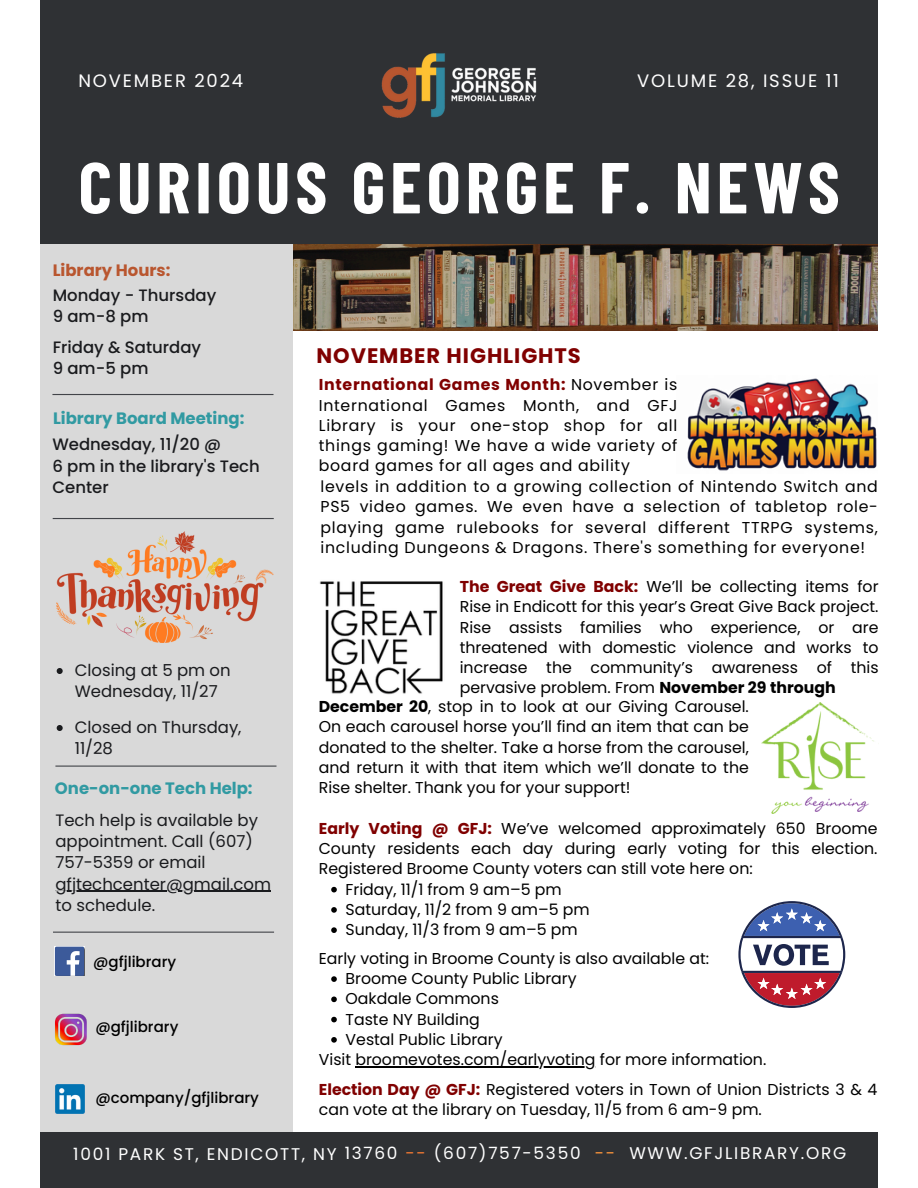
<style>
.page{position:relative;width:918px;height:1188px;background:#fff}
.page>*{position:absolute;margin:0;border:0;box-sizing:border-box;transform-origin:0 0}
.t1{font:700 72px "Barlow Condensed";letter-spacing:.07em;color:#fff}
.t2{font:700 21px "Poppins";letter-spacing:.045em;color:#800000}
.t3{font:18px "Poppins";letter-spacing:.1em;color:#fff}
.t4{font:16.95px "Poppins";letter-spacing:.1em;color:#fff}
.t5{font:16.5px/21.3px "Poppins";color:#1a1b1e}
.t6{font:500 16.5px/21.3px "Poppins";color:#1a1b1e}
.t7{font:700 16.5px "Poppins";color:#319aa2}
.t8{font:700 16.5px "Poppins";color:#b9562f}
.t9{font:15.75px/20.2px "Poppins";color:#000;text-align:justify}
.t10{font:500 15px "Poppins";color:#000}
.s1{font-weight:700;color:#800000}
.s2{font-weight:700}
.s3{color:#f27932}
.s4{color:#f9943b}
</style>
<div class="page">
<img style="left:293px;top:244px;width:585px;height:86px">
<div style="left:40px;top:244px;width:253px;height:888px;background:#d9d9d9"></div>
<div style="left:40px;top:1132px;width:838px;height:56px;background:#2f3134"></div>
<div style="left:40px;top:0;width:838px;height:244px;background:#2f3134"></div>
<hr style="left:53px;top:932px;width:221px;height:1px;background:#424449">
<img style="left:55px;top:946px;width:29px;height:30px">
<img style="left:55px;top:1013px;width:32px;height:33px">
<img style="left:381px;top:53px;width:156px;height:65px">
<hr style="left:52px;top:394px;width:222px;height:1px;background:#424449">
<hr style="left:53px;top:518px;width:221px;height:1px;background:#424449">
<img style="left:687px;top:378px;width:190px;height:93px">
<img style="left:761px;top:703px;width:113px;height:110px">
<img style="left:319px;top:581px;width:124px;height:114px">
<svg style="left:331px;top:887px;width:6px;height:5px"></svg>
<svg style="left:331px;top:907px;width:6px;height:6px"></svg>
<svg style="left:331px;top:927px;width:6px;height:6px"></svg>
<svg style="left:331px;top:976px;width:6px;height:6px"></svg>
<svg style="left:331px;top:997px;width:6px;height:5px"></svg>
<svg style="left:331px;top:1017px;width:6px;height:5px"></svg>
<svg style="left:331px;top:1037px;width:6px;height:6px"></svg>
<hr style="left:355px;top:1066px;width:241px;height:1px;background:#000">
<svg style="left:738px;top:901px;width:107px;height:107px"></svg>
<img style="left:55px;top:1084px;width:30px;height:29px">
<img style="left:56px;top:531px;width:217px;height:112px">
<svg style="left:57px;top:668px;width:6px;height:6px"></svg>
<svg style="left:57px;top:725px;width:6px;height:6px"></svg>
<hr style="left:55px;top:766px;width:221px;height:1px;background:#424449">
<hr style="left:55px;top:891px;width:216px;height:1px;background:#1a1b1e">
<p class="t3" style="left:78px;top:68px;width:166px">NOVEMBER 2024</p>
<p class="t3" style="left:637px;top:68px;width:203px">VOLUME 28, ISSUE 11</p>
<p class="t1" style="left:79px;top:141px;width:763px">CURIOUS GEORGE F. NEWS</p>
<h4 class="t8" style="left:53px;top:259px;width:119px">Library Hours:</h4>
<p class="t6" style="left:53px;top:285px;width:165px">Monday - Thursday<br>9 am-8 pm</p>
<p class="t6" style="left:53px;top:337px;width:150px">Friday &amp; Saturday<br>9 am-5 pm</p>
<p class="t7" style="left:53px;top:406px;width:193px">Library Board Meeting:</p>
<p class="t6" style="left:52px;top:434px;width:209px">Wednesday, 11/20 @<br>6 pm in the library's Tech<br>Center</p>
<p class="t5" style="left:75px;top:660px;width:158px">Closing at 5 pm on<br>Wednesday, 11/27</p>
<p class="t5" style="left:75px;top:717px;width:168px">Closed on Thursday,<br>11/28</p>
<p class="t7" style="left:55px;top:777px;width:199px">One-on-one Tech Help:</p>
<p class="t5" style="left:55px;top:809px;width:204px">Tech help is available by appointment. Call (607)<br>757-5359 or email</p>
<h3 class="t5" style="left:55px;top:873px;width:217px">gfjtechcenter@gmail.com to schedule.</h3>
<p class="t10" style="left:93px;top:952px;width:84px">@gfjlibrary</p>
<p class="t10" style="left:95px;top:1016px;width:84px">@gfjlibrary</p>
<p class="t10" style="left:95px;top:1087px;width:165px">@company/gfjlibrary</p>
<p class="t2" style="left:317px;top:341px;width:266px">NOVEMBER HIGHLIGHTS</p>
<p class="t9" style="left:319px;top:375px;width:360px"><span class="s1">International Games Month:</span> November is International Games Month, and GFJ Library is your one-stop shop for all things gaming! We have a wide variety of board games for all ages and ability</p>
<p class="t9" style="left:321px;top:476px;width:559px">levels in addition to a growing collection of Nintendo Switch and PS5 video games. We even have a selection of tabletop role&shy;playing game rulebooks for several different TTRPG systems, including Dungeons &amp; Dragons. There's something for everyone!</p>
<h4 class="t9" style="left:460px;top:577px;width:420px"><span class="s1">The Great Give Back:</span> We’ll be collecting items for Rise in Endicott for this year’s Great Give Back project.<br>Rise assists families who experience, or are threatened with domestic violence and works to increase the community’s awareness of this pervasive problem. From <span class="s2">November 29 through</span></h4>
<p class="t9" style="left:319px;top:696px;width:432px"><span class="s2">December 20</span>, stop in to look at our Giving Carousel.<br>On each carousel horse you’ll find an item that can be donated to the shelter. Take a horse from the carousel, and return it with that item which we’ll donate to the Rise shelter. Thank you for your support!</p>
<h4 class="t9" style="left:319px;top:818px;width:560px"><span class="s1">Early Voting @ GFJ:</span> We’ve welcomed approximately 650 Broome County residents each day during early voting for this election.<br>Registered Broome County voters can still vote here on:</h4>
<p class="t9" style="left:346px;top:879px;width:218px">Friday, 11/1 from 9 am–5 pm</p>
<p class="t9" style="left:346px;top:899px;width:246px">Saturday, 11/2 from 9 am–5 pm</p>
<h5 class="t9" style="left:346px;top:920px;width:234px">Sunday, 11/3 from 9 am–5 pm</h5>
<h5 class="t9" style="left:319px;top:948px;width:392px">Early voting in Broome County is also available at:</h5>
<p class="t9" style="left:346px;top:969px;width:233px">Broome County Public Library</p>
<h6 class="t9" style="left:346px;top:989px;width:155px">Oakdale Commons</h6>
<p class="t9" style="left:346px;top:1009px;width:136px">Taste NY Building</p>
<h6 class="t9" style="left:346px;top:1029px;width:159px">Vestal Public Library</h6>
<p class="t9" style="left:319px;top:1050px;width:449px">Visit broomevotes.com/earlyvoting for more information.</p>
<h2 class="t9" style="left:319px;top:1079px;width:560px"><span class="s1">Election Day @ GFJ:</span> Registered voters in Town of Union Districts 3 &amp; 4 can vote at the library on Tuesday, 11/5 from 6 am-9 pm.</h2>
<h4 class="t4" style="left:73px;top:1142px;width:775px">1001 PARK ST, ENDICOTT, NY 13760 <span class="s3">--</span> (607)757-5350 <span class="s4">--</span> WWW.GFJLIBRARY.ORG</h4>
</div>
